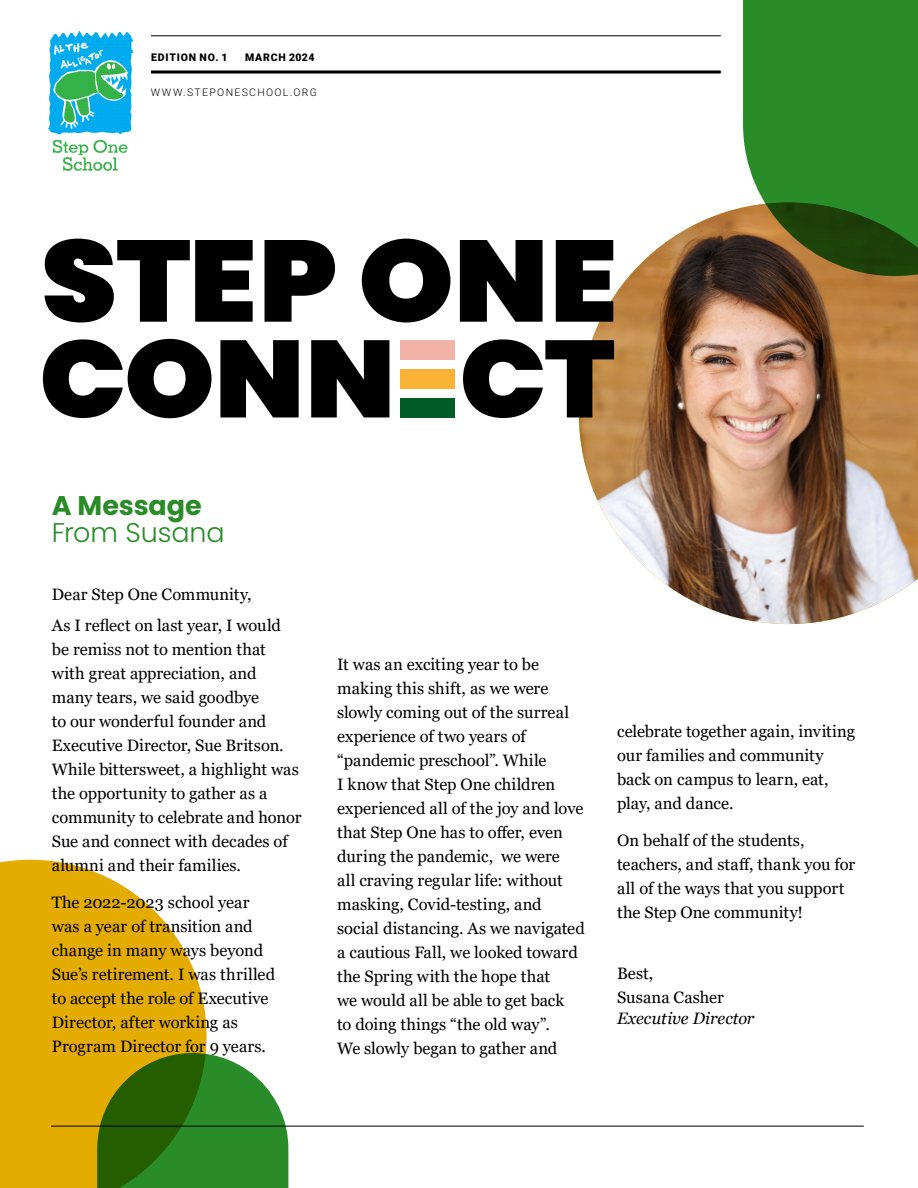
<style>
.page{position:relative;width:918px;height:1188px;background:#fff}
.page>*{position:absolute;margin:0;border:0;box-sizing:border-box;transform-origin:0 0}
.t1{font:300 27px "Poppins";letter-spacing:-.005em;color:#298c29}
.t2{font:700 27px "Poppins";letter-spacing:-.005em;color:#298c29}
.t3{font:16.5px/24px "Georgia";color:#000}
.t4{font:italic 16.5px "Georgia";letter-spacing:-.005em;color:#000}
.t5{font:300 10.5px "Roboto";letter-spacing:.125em;color:#000}
.t6{font:900 10.5px "Roboto";letter-spacing:.075em;color:#000}
</style>
<div class="page">
<svg style="left:151px;top:70px;width:570px;height:4px;background:#3f3f3f"></svg>
<hr style="left:151px;top:35px;width:570px;height:1px;background:#000">
<hr style="left:51px;top:1126px;width:813px;height:1px;background:#000">
<img style="left:579px;top:207px;width:339px;height:417px">
<img style="left:48px;top:32px;width:84px;height:138px">
<svg style="left:743px;top:0;width:175px;height:276px;background:#327e28"></svg>
<svg style="left:207px;top:1054px;width:81px;height:134px"></svg>
<svg style="left:0;top:860px;width:207px;height:328px;background:#c2a71b"></svg>
<svg style="left:45px;top:239px;width:208px;height:84px"></svg>
<svg style="left:265px;top:240px;width:70px;height:82px"></svg>
<svg style="left:362px;top:239px;width:88px;height:84px"></svg>
<svg style="left:460px;top:240px;width:83px;height:82px"></svg>
<svg style="left:556px;top:240px;width:57px;height:82px;background:#272727"></svg>
<svg style="left:43px;top:339px;width:169px;height:79px"></svg>
<svg style="left:220px;top:340px;width:79px;height:77px"></svg>
<svg style="left:311px;top:340px;width:78px;height:77px"></svg>
<svg style="left:463px;top:339px;width:151px;height:79px"></svg>
<div style="left:400px;top:340px;width:55px;height:19px;background:#f2b4a7"></div>
<div style="left:400px;top:369px;width:55px;height:20px;background:#f8b334"></div>
<div style="left:400px;top:398px;width:55px;height:20px;background:#005c26"></div>
<p class="t6" style="left:151px;top:50px;width:78px">EDITION NO. 1</p>
<p class="t6" style="left:245px;top:50px;width:71px">MARCH 2024</p>
<p class="t5" style="left:151px;top:85px;width:168px">WWW.STEPONESCHOOL.ORG</p>
<h1 class="t2" style="left:52px;top:489px;width:151px">A Message</h1>
<h1 class="t1" style="left:52px;top:516px;width:175px">From Susana</h1>
<p class="t3" style="left:52px;top:579px;width:231px;line-height:30.8px">Dear Step One Community,<br>As I reflect on last year, I would</p>
<p class="t3" style="left:52px;top:638px;width:251px">be remiss not to mention that with great appreciation, and many tears, we said goodbye<br>to our wonderful founder and<br>Executive Director, Sue Britson.<br>While bittersweet, a highlight was the opportunity to gather as a community to celebrate and honor<br>Sue and connect with decades of alumni and their families.</p>
<p class="t3" style="left:52px;top:890px;width:225px">The 2022-2023 school year was a year of transition and change in many ways beyond<br>Sue’s retirement. I was thrilled to accept the role of Executive<br>Director, after working as<br>Program Director for 9 years.</p>
<p class="t3" style="left:337px;top:652px;width:249px">It was an exciting year to be making this shift, as we were slowly coming out of the surreal experience of two years of “pandemic preschool”. While<br>I know that Step One children experienced all of the joy and love that Step One has to offer, even during the pandemic, we were<br>all craving regular life: without masking, Covid-testing, and social distancing. As we navigated a cautious Fall, we looked toward the Spring with the hope that<br>we would all be able to get back<br>to doing things “the old way”.<br>We slowly began to gather and</p>
<p class="t3" style="left:617px;top:719px;width:240px">celebrate together again, inviting our families and community back on campus to learn, eat, play, and dance.</p>
<p class="t3" style="left:617px;top:828px;width:240px">On behalf of the students, teachers, and staff, thank you for all of the ways that you support the Step One community!</p>
<p class="t3" style="left:617px;top:962px;width:108px">Best,<br>Susana Casher</p>
<p class="t4" style="left:617px;top:1008px;width:139px">Executive Director</p>
</div>
